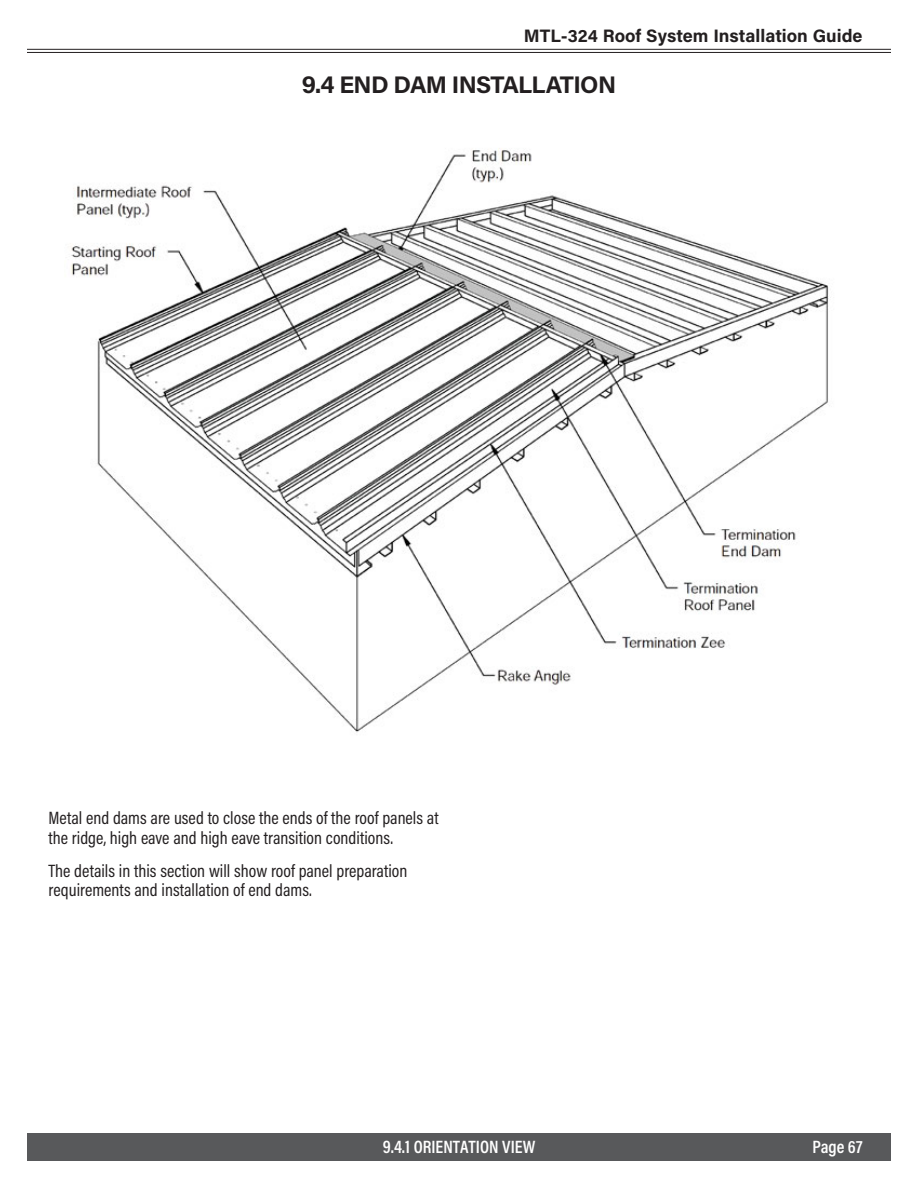
<style>
.page{position:relative;width:918px;height:1188px;background:#fff}
.page>*{position:absolute;margin:0;border:0;box-sizing:border-box;transform-origin:0 0}
.t1{font:700 24px "Acumin Pro";letter-spacing:-.025em;color:#231f20}
.t2{font:18px/19.5px "Acumin Pro Cond";color:#231f20}
.t3{font:700 18px "Acumin Pro";color:#231f20}
.t4{font:600 18px "Acumin Pro Cond";color:#fff}
</style>
<div class="page">
<div style="left:27px;top:1134px;width:864px;height:27px;background:#58595b"></div>
<hr style="left:27px;top:49px;width:864px;height:1px;background:#231f20">
<hr style="left:27px;top:52px;width:864px;height:1px;background:#231f20">
<img style="left:70px;top:148px;width:761px;height:585px">
<p class="t3" style="left:524px;top:23px;width:340px">MTL-324 Roof System Installation Guide</p>
<h1 class="t1" style="left:302px;top:68px;width:316px">9.4 END DAM INSTALLATION</h1>
<p class="t2" style="left:49px;top:808px;width:392px">Metal end dams are used to close the ends of the roof panels at the ridge, high eave and high eave transition conditions.</p>
<p class="t2" style="left:49px;top:860px;width:360px">The details in this section will show roof panel preparation requirements and installation of end dams.</p>
<p class="t4" style="left:383px;top:1135px;width:154px">9.4.1 ORIENTATION VIEW</p>
<p class="t4" style="left:813px;top:1135px;width:51px">Page 67</p>
</div>
